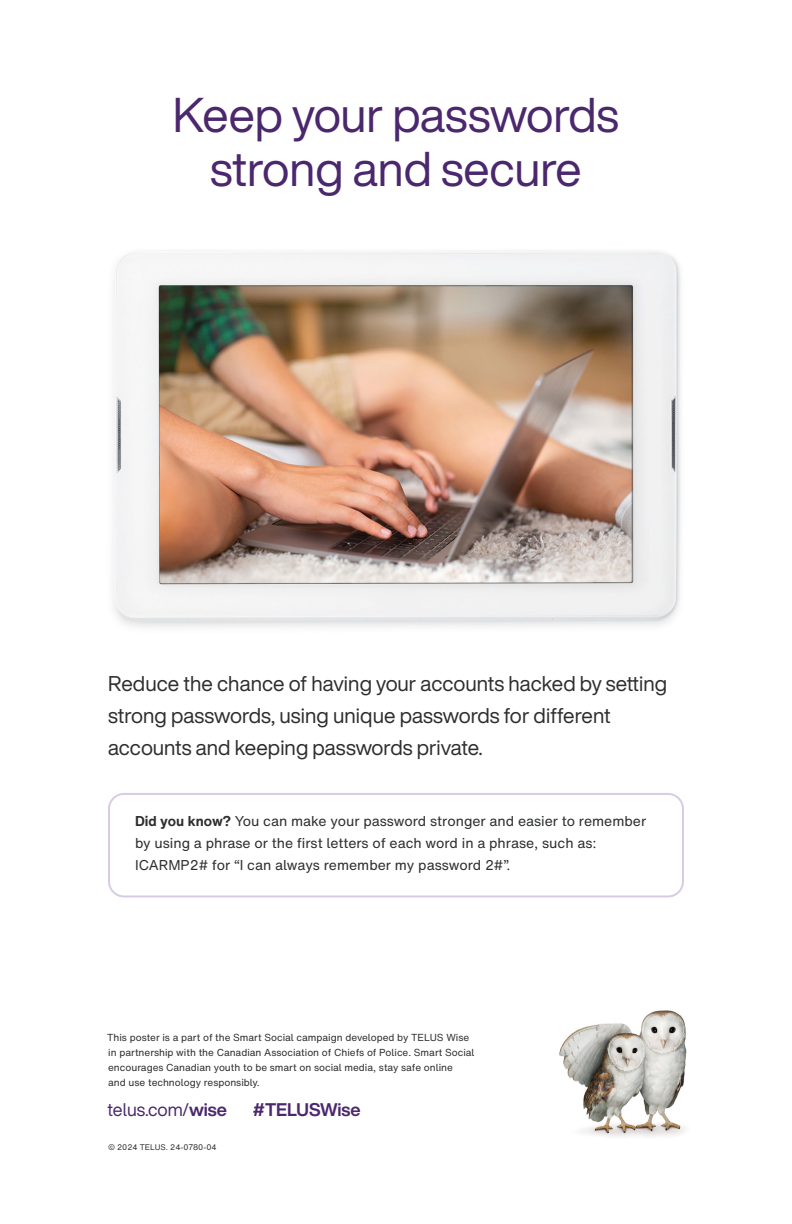
<style>
.page{position:relative;width:792px;height:1224px;background:#fff}
.page>*{position:absolute;margin:0;border:0;box-sizing:border-box;transform-origin:0 0}
.H1_Poster_Title{font:48px/54px "H Nfor TELUSSA Display";color:#4b286d;text-align:center}
.H2_Lede{font:21px/32px "H Nfor TELUSSA Display";letter-spacing:.005em;color:#2c2e30}
.t1{font:18px "H Nfor TELUSSA Display";color:#4b286d}
.t2{font:18px "H Nfor TELUSSA Display Bd";letter-spacing:-.005em;color:#4b286d}
.Body_Start_Strong{font:14px/22px "H Nfor TELUSSA";color:#2c2e30}
.t3{font:10px/15px "H Nfor TELUSSA";color:#2c2e30}
.Legal___Footnote{font:8px "H Nfor TELUSSA";color:#2c2e30}
.s1{font-weight:700}
.s2{font-family:"H Nfor TELUSSA Display Bd"}
</style>
<div class="page">
<img style="left:559px;top:1010px;width:128px;height:127px">
<img style="left:112px;top:251px;width:569px;height:376px">
<div style="left:108px;top:793px;width:576px;height:104px;border:2px solid #d8cbe4;border-radius:15px"></div>
<h1 class="H1_Poster_Title" style="left:173px;top:88px;width:448px">Keep your passwords strong and secure</h1>
<h2 class="H2_Lede" style="left:108px;top:667px;width:561px">Reduce the chance of having your accounts hacked by setting strong passwords, using unique passwords for different accounts and keeping passwords private.</h2>
<p class="Body_Start_Strong" style="left:135px;top:810px;width:513px"><span class="s1">Did you know?</span> You can make your password stronger and easier to remember by using a phrase or the first letters of each word in a phrase, such as:<br>ICARMP2# for “I can always remember my password 2#”.</p>
<p class="t3" style="left:107px;top:1030px;width:369px">This poster is a part of the Smart Social campaign developed by TELUS Wise in partnership with the Canadian Association of Chiefs of Police. Smart Social encourages Canadian youth to be smart on social media, stay safe online<br>and use technology responsibly.</p>
<h3 class="t1" style="left:108px;top:1098px;width:121px">telus.com/<span class="s2">wise</span></h3>
<h3 class="t2" style="left:253px;top:1098px;width:109px">#TELUSWise</h3>
<p class="Legal___Footnote" style="left:108px;top:1142px;width:110px">© 2024 TELUS. 24-0780-04</p>
</div>
